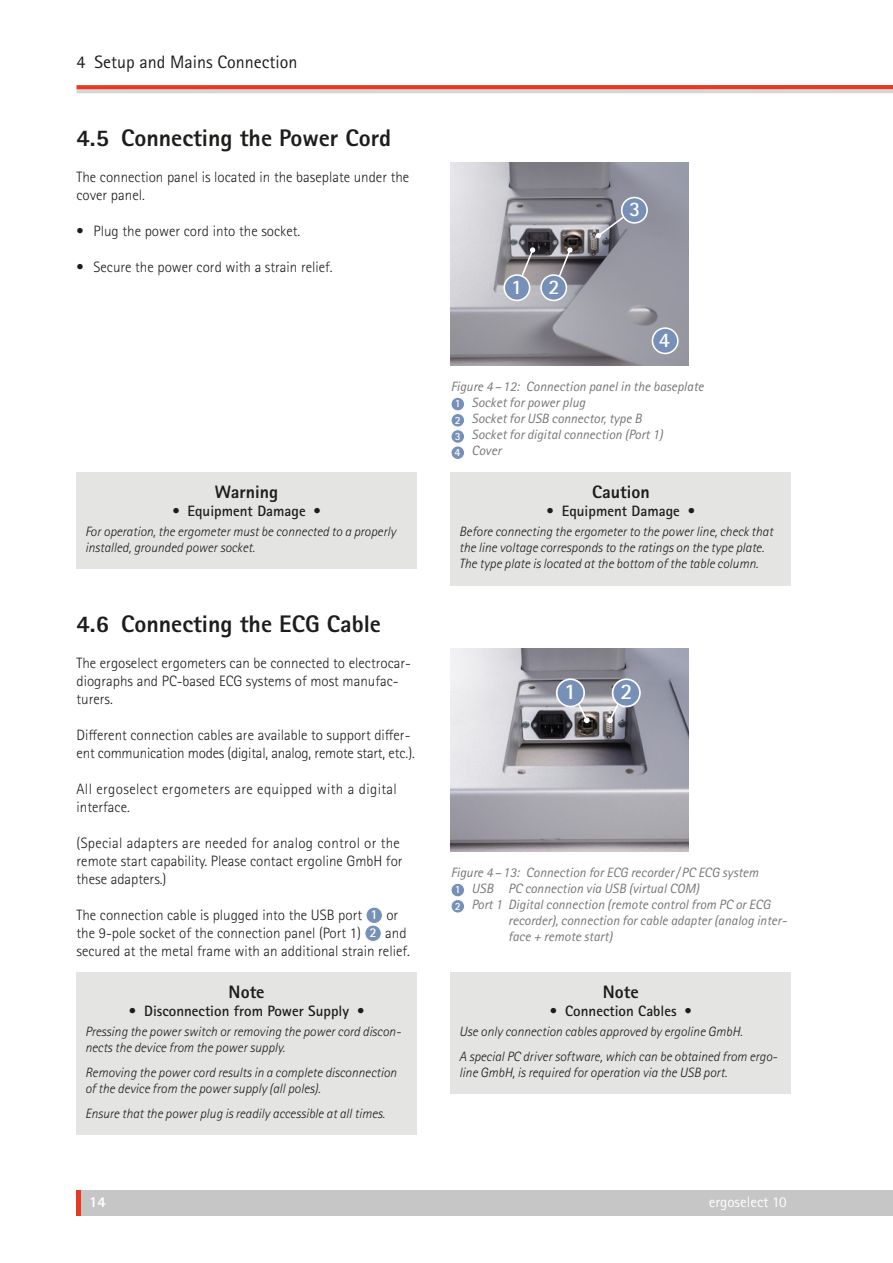
<style>
.page{position:relative;width:893px;height:1263px;background:#fff}
.page>*{position:absolute;margin:0;border:0;box-sizing:border-box;transform-origin:0 0}
.t1{font:800 24px "Rotis Sans Serif Pro";color:#1d1d1b}
.t2{font:700 22.35px "Rotis Sans Serif";color:#fff}
.t3{font:700 20.85px "Rotis Sans Serif";color:#fff}
.t4{font:18px "Rotis Sans Serif Pro";color:#1d1d1b}
.t5{font:800 18px "Rotis Sans Serif Pro";color:#1d1d1b}
.t6{font:300 15px/18px "Rotis Sans Serif Pro";color:#1d1d1b}
.t7{font:700 15px "Rotis Sans Serif Pro";color:#1d1d1b}
.t8{font:300 15px/18px "Rotis Sans Serif Pro";letter-spacing:.025em;color:#1d1d1b}
.t9{font:15px "Rotis Sans Serif Pro";color:#fff}
.t10{font:800 15px "Rotis Sans Serif Pro";color:#fff}
.t11{font:italic 300 13.5px/16.2px "Rotis Sans Serif Pro";color:#1d1d1b}
.t12{font:italic 13.5px/16.2px "Rotis Sans Serif Pro";color:#777776}
.s1{font-family:"Rotis Sans Serif";font-weight:700;font-size:13.5px;color:#fff}
.s2{font-family:"Rotis Sans Serif";font-weight:700;font-style:normal;font-size:11.1px;color:#fff}
</style>
<div class="page">
<svg style="left:77px;top:89px;width:816px;height:4px;background:#d8cecc"></svg>
<svg style="left:77px;top:85px;width:816px;height:4px;background:#e73d26"></svg>
<div style="left:78px;top:1191px;width:815px;height:25px;background:#c6c6c6"></div>
<hr style="left:77px;top:1191px;width:4px;height:25px;background:#e73922">
<img style="left:451px;top:163px;width:238px;height:203px">
<div style="left:652px;top:328px;width:26px;height:25px;background:#7790b8;border-radius:50%"></div>
<div style="left:652px;top:327px;width:26px;height:27px;border:2px solid #fff;border-radius:50%"></div>
<svg style="left:515px;top:247px;width:21px;height:43px"></svg>
<div style="left:504px;top:275px;width:26px;height:25px;background:#7790b8;border-radius:50%"></div>
<div style="left:503px;top:274px;width:27px;height:27px;border:2px solid #fff;border-radius:50%"></div>
<svg style="left:552px;top:247px;width:21px;height:43px"></svg>
<div style="left:541px;top:275px;width:25px;height:25px;background:#7790b8;border-radius:50%"></div>
<div style="left:540px;top:274px;width:27px;height:27px;border:2px solid #fff;border-radius:50%"></div>
<svg style="left:595px;top:209px;width:39px;height:30px"></svg>
<div style="left:622px;top:198px;width:25px;height:25px;background:#7790b8;border-radius:50%"></div>
<div style="left:621px;top:197px;width:27px;height:27px;border:2px solid #fff;border-radius:50%"></div>
<div style="left:451px;top:397px;width:13px;height:14px;background:#7790b8;border-radius:50%"></div>
<div style="left:451px;top:397px;width:14px;height:14px;border:1px solid #fff;border-radius:50%"></div>
<div style="left:451px;top:414px;width:13px;height:13px;background:#7790b8;border-radius:50%"></div>
<div style="left:451px;top:413px;width:14px;height:14px;border:1px solid #fff;border-radius:50%"></div>
<div style="left:451px;top:430px;width:13px;height:13px;background:#7790b8;border-radius:50%"></div>
<div style="left:451px;top:429px;width:14px;height:15px;border:1px solid #fff;border-radius:50%"></div>
<div style="left:451px;top:446px;width:13px;height:13px;background:#7790b8;border-radius:50%"></div>
<div style="left:451px;top:446px;width:14px;height:14px;border:1px solid #fff;border-radius:50%"></div>
<div style="left:77px;top:472px;width:340px;height:97px;background:#e4e4e3"></div>
<div style="left:451px;top:472px;width:340px;height:113px;background:#e4e4e3"></div>
<div style="left:366px;top:907px;width:16px;height:17px;background:#7790b8;border-radius:50%"></div>
<div style="left:366px;top:907px;width:17px;height:17px;border:1px solid #fff;border-radius:50%"></div>
<div style="left:365px;top:925px;width:16px;height:17px;background:#7790b8;border-radius:50%"></div>
<div style="left:365px;top:925px;width:17px;height:17px;border:1px solid #fff;border-radius:50%"></div>
<img style="left:451px;top:649px;width:238px;height:203px">
<svg style="left:607px;top:692px;width:18px;height:31px"></svg>
<div style="left:612px;top:679px;width:28px;height:28px;background:#7790b8;border-radius:50%"></div>
<div style="left:612px;top:678px;width:29px;height:29px;border:2px solid #fff;border-radius:50%"></div>
<svg style="left:571px;top:692px;width:19px;height:31px"></svg>
<div style="left:557px;top:679px;width:27px;height:28px;background:#7790b8;border-radius:50%"></div>
<div style="left:556px;top:678px;width:29px;height:29px;border:2px solid #fff;border-radius:50%"></div>
<div style="left:451px;top:883px;width:13px;height:14px;background:#7790b8;border-radius:50%"></div>
<div style="left:451px;top:883px;width:14px;height:14px;border:1px solid #fff;border-radius:50%"></div>
<div style="left:451px;top:900px;width:13px;height:13px;background:#7790b8;border-radius:50%"></div>
<div style="left:451px;top:899px;width:14px;height:14px;border:1px solid #fff;border-radius:50%"></div>
<div style="left:77px;top:973px;width:340px;height:162px;background:#e4e4e3"></div>
<div style="left:451px;top:973px;width:340px;height:121px;background:#e4e4e3"></div>
<h3 class="t4" style="left:77px;top:51px;width:222px">4 Setup and Mains Connection</h3>
<h1 class="t1" style="left:77px;top:122px;width:316px">4.5 Connecting the Power Cord</h1>
<p class="t6" style="left:77px;top:169px;width:334px">The connection panel is located in the baseplate under the cover panel.</p>
<p class="t6" style="left:77px;top:223px;width:225px">• Plug the power cord into the socket.</p>
<p class="t6" style="left:77px;top:259px;width:258px">• Secure the power cord with a strain relief.</p>
<h3 class="t5" style="left:215px;top:480px;width:65px">Warning</h3>
<p class="t7" style="left:172px;top:501px;width:151px">• Equipment Damage •</p>
<p class="t11" style="left:85px;top:524px;width:312px">For operation, the ergometer must be connected to a properly installed, grounded power socket.</p>
<h1 class="t1" style="left:77px;top:608px;width:306px">4.6 Connecting the ECG Cable</h1>
<p class="t6" style="left:77px;top:655px;width:336px">The ergoselect ergometers can be connected to electrocar&shy;diographs and PC-based ECG systems of most manufac&shy;turers.</p>
<p class="t6" style="left:77px;top:727px;width:340px">Different connection cables are available to support differ&shy;ent communication modes (digital, analog, remote start, etc.).</p>
<p class="t8" style="left:77px;top:781px;width:322px">All ergoselect ergometers are equipped with a digital interface.</p>
<p class="t6" style="left:77px;top:835px;width:328px">(Special adapters are needed for analog control or the remote start capability. Please contact ergoline GmbH for these adapters.)</p>
<p class="t6" style="left:77px;top:907px;width:335px">The connection cable is plugged into the USB port <span class="s1">1</span> or the 9-pole socket of the connection panel (Port 1) <span class="s1">2</span> and secured at the metal frame with an additional strain relief.</p>
<h3 class="t5" style="left:229px;top:980px;width:37px">Note</h3>
<p class="t7" style="left:129px;top:1001px;width:238px">• Disconnection from Power Supply •</p>
<p class="t11" style="left:85px;top:1024px;width:317px">Pressing the power switch or removing the power cord discon&shy;nects the device from the power supply.</p>
<p class="t11" style="left:85px;top:1065px;width:313px">Removing the power cord results in a complete disconnection of the device from the power supply (all poles).</p>
<p class="t11" style="left:85px;top:1106px;width:301px">Ensure that the power plug is readily accessible at all times.</p>
<h3 class="t3" style="left:511px;top:279px;width:13px">1</h3>
<h3 class="t3" style="left:548px;top:279px;width:13px">2</h3>
<h3 class="t3" style="left:629px;top:202px;width:13px">3</h3>
<h3 class="t3" style="left:659px;top:332px;width:13px">4</h3>
<p class="t12" style="left:451px;top:379px;width:255px">Figure 4 – 12: Connection panel in the baseplate<br><span class="s2">1</span> Socket for power plug<br><span class="s2">2</span> Socket for USB connector, type B<br><span class="s2">3</span> Socket for digital connection (Port 1)<br><span class="s2">4</span> Cover</p>
<h3 class="t5" style="left:592px;top:480px;width:59px">Caution</h3>
<p class="t7" style="left:546px;top:501px;width:151px">• Equipment Damage •</p>
<p class="t11" style="left:459px;top:524px;width:315px">Before connecting the ergometer to the power line, check that the line voltage corresponds to the ratings on the type plate.<br>The type plate is located at the bottom of the table column.</p>
<h2 class="t2" style="left:564px;top:684px;width:14px">1</h2>
<h2 class="t2" style="left:620px;top:684px;width:14px">2</h2>
<p class="t12" style="left:451px;top:865px;width:309px">Figure 4 – 13: Connection for ECG recorder / PC ECG system</p>
<p class="t12" style="left:455px;top:881px;width:246px"><span class="s2">1</span> USB PC connection via USB (virtual COM)</p>
<p class="t12" style="left:455px;top:897px;width:317px"><span class="s2">2</span> Port 1 Digital connection (remote control from PC or ECG</p>
<p class="t12" style="left:508px;top:913px;width:280px">recorder), connection for cable adapter (analog inter-</p>
<p class="t12" style="left:508px;top:930px;width:106px">face + remote start)</p>
<h3 class="t5" style="left:603px;top:980px;width:37px">Note</h3>
<p class="t7" style="left:550px;top:1001px;width:144px">• Connection Cables •</p>
<p class="t11" style="left:459px;top:1020px;width:320px;line-height:24.8px">Use only connection cables approved by ergoline GmbH.<br>A special PC driver software, which can be obtained from ergo-</p>
<p class="t11" style="left:459px;top:1065px;width:269px">line GmbH, is required for operation via the USB port.</p>
<p class="t10" style="left:89px;top:1193px;width:18px">14</p>
<p class="t9" style="left:709px;top:1193px;width:80px">ergoselect 10</p>
</div>
